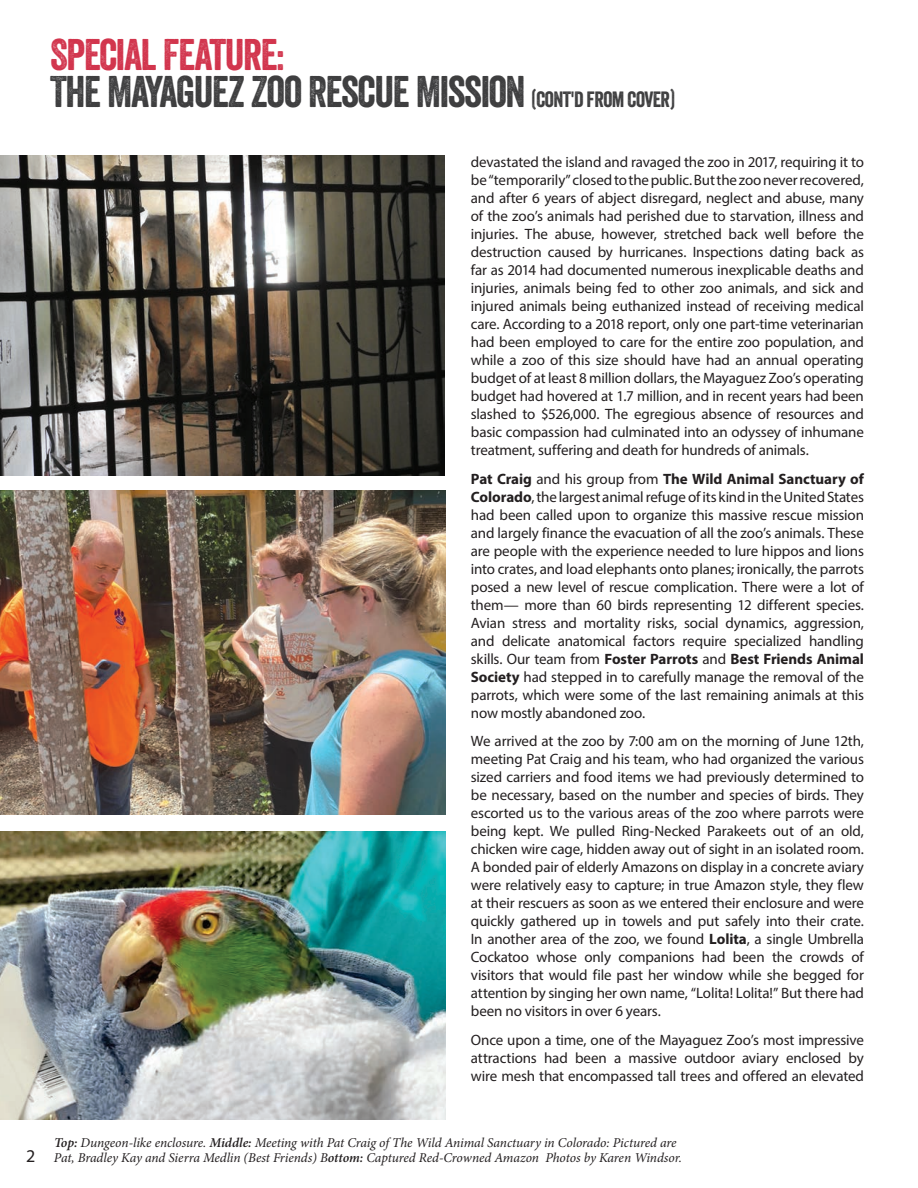
<style>
.page{position:relative;width:918px;height:1188px;background:#fff}
.page>*{position:absolute;margin:0;border:0;box-sizing:border-box;transform-origin:0 0}
.Headline_Smaller{font:42.9px "Veneer";letter-spacing:-.03em;color:#3e3e3f}
.Headline_Smaller-2{font:42.9px "Veneer";letter-spacing:-.03em;color:#d2354d}
.t1{font:18px "Myriad Pro";color:#231f20}
.Body_Text_11_13{font:15px/18px "Myriad Pro";letter-spacing:-.01em;color:#231f20;text-align:justify}
.Photo_Credit{font:italic 13.5px/15px "Minion Pro";letter-spacing:-.01em;color:#231f20}
.s1{font-size:21.45px}
.s2{font-weight:700}
.s3{font-weight:600}
</style>
<div class="page">
<img style="left:0;top:156px;width:445px;height:319px">
<img style="left:0;top:490px;width:446px;height:324px">
<img style="left:0;top:831px;width:446px;height:288px">
<p class="Headline_Smaller-2" style="left:50px;top:28px;width:236px">SPECIAL FEATURE:</p>
<p class="Headline_Smaller" style="left:50px;top:66px;width:626px">THE MAYAGUEZ ZOO RESCUE MISSION <span class="s1">(CONT'D FROM COVER)</span></p>
<p class="Body_Text_11_13" style="left:471px;top:153px;width:395px">devastated the island and ravaged the zoo in 2017, requiring it to be “temporarily” closed to the public. But the zoo never recovered, and after 6 years of abject disregard, neglect and abuse, many of the zoo’s animals had perished due to starvation, illness and injuries. The abuse, however, stretched back well before the destruction caused by hurricanes. Inspections dating back as far as 2014 had documented numerous inexplicable deaths and injuries, animals being fed to other zoo animals, and sick and injured animals being euthanized instead of receiving medical care. According to a 2018 report, only one part-time veterinarian had been employed to care for the entire zoo population, and while a zoo of this size should have had an annual operating budget of at least 8 million dollars, the Mayaguez Zoo’s operating budget had hovered at 1.7 million, and in recent years had been slashed to $526,000. The egregious absence of resources and basic compassion had culminated into an odyssey of inhumane treatment, suffering and death for hundreds of animals.</p>
<p class="Body_Text_11_13" style="left:471px;top:469px;width:395px"><span class="s2">Pat Craig</span> and his group from <span class="s2">The Wild Animal Sanctuary of Colorado</span>, the largest animal refuge of its kind in the United States had been called upon to organize this massive rescue mission and largely finance the evacuation of all the zoo’s animals. These are people with the experience needed to lure hippos and lions into crates, and load elephants onto planes; ironically, the parrots posed a new level of rescue complication. There were a lot of them— more than 60 birds representing 12 different species.<br>Avian stress and mortality risks, social dynamics, aggression, and delicate anatomical factors require specialized handling skills. Our team from <span class="s2">Foster Parrots</span> and <span class="s2">Best Friends Animal Society</span> had stepped in to carefully manage the removal of the parrots, which were some of the last remaining animals at this now mostly abandoned zoo.</p>
<p class="Body_Text_11_13" style="left:471px;top:732px;width:395px">We arrived at the zoo by 7:00 am on the morning of June 12th, meeting Pat Craig and his team, who had organized the various sized carriers and food items we had previously determined to be necessary, based on the number and species of birds. They escorted us to the various areas of the zoo where parrots were being kept. We pulled Ring-Necked Parakeets out of an old, chicken wire cage, hidden away out of sight in an isolated room.<br>A bonded pair of elderly Amazons on display in a concrete aviary were relatively easy to capture; in true Amazon style, they flew at their rescuers as soon as we entered their enclosure and were quickly gathered up in towels and put safely into their crate.<br>In another area of the zoo, we found <span class="s2">Lolita</span>, a single Umbrella Cockatoo whose only companions had been the crowds of visitors that would file past her window while she begged for attention by singing her own name, “Lolita! Lolita!” But there had been no visitors in over 6 years.</p>
<p class="Body_Text_11_13" style="left:471px;top:1031px;width:395px">Once upon a time, one of the Mayaguez Zoo’s most impressive attractions had been a massive outdoor aviary enclosed by wire mesh that encompassed tall trees and offered an elevated</p>
<p class="t1" style="left:26px;top:1145px;width:11px">2</p>
<p class="Photo_Credit" style="left:54px;top:1135px;width:629px"><span class="s3">Top:</span> Dungeon-like enclosure. <span class="s3">Middle:</span> Meeting with Pat Craig of The Wild Animal Sanctuary in Colorado: Pictured are<br>Pat, Bradley Kay and Sierra Medlin (Best Friends) B<span class="s3">ottom:</span> Captured Red-Crowned Amazon Photos by Karen Windsor.</p>
</div>
